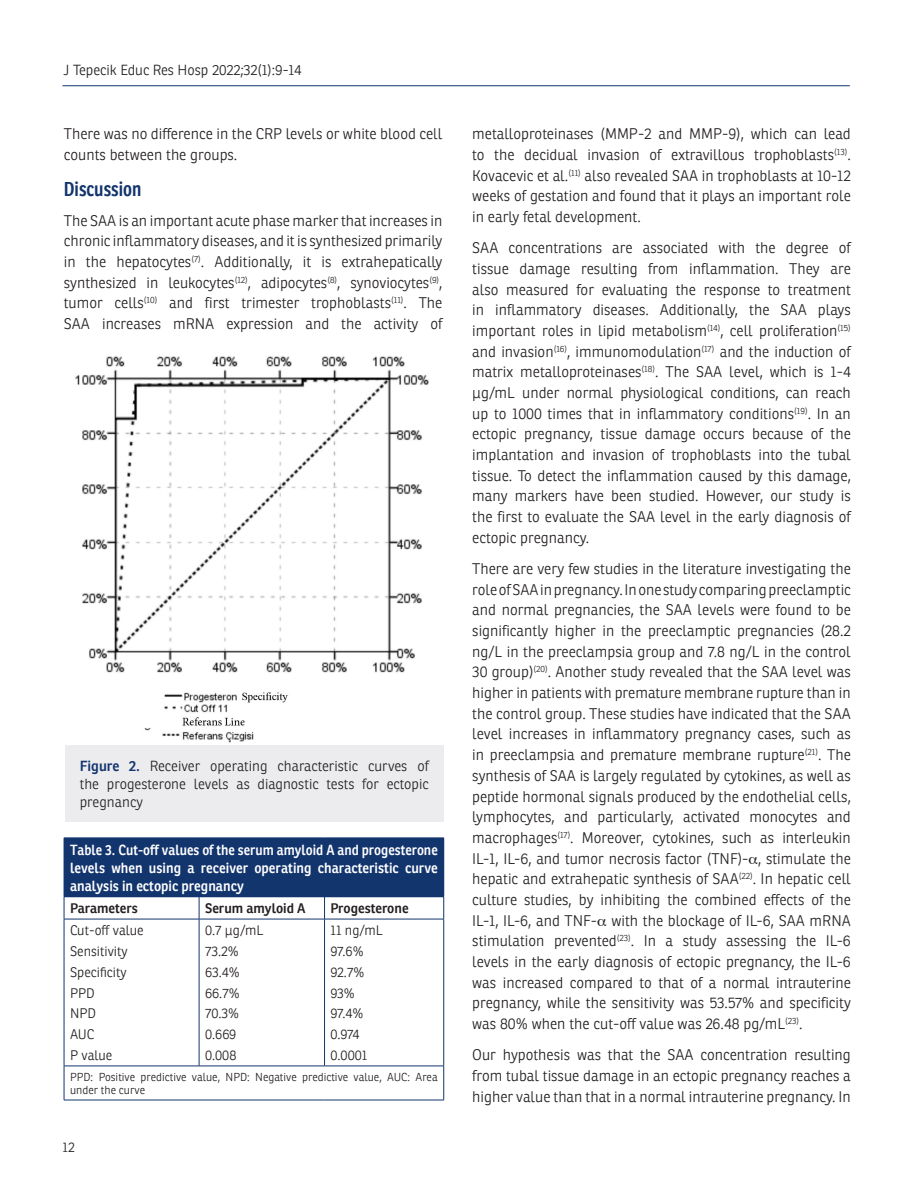
<style>
.page{position:relative;width:915px;height:1191px;background:#fff}
.page>*{position:absolute;margin:0;border:0;box-sizing:border-box;transform-origin:0 0}
.ANA_BASLIK{font:600 19.5px "Ronnia Cond";color:#13356e}
.YAZI{font:300 15px/20.7px "Ronnia";color:#231f20;text-align:justify}
.RESİM-ALTI{font:300 14.25px/18px "Ronnia";color:#231f20;text-align:justify}
.TABLO-BASI{font:600 14.25px/18px "Ronnia";color:#fff;text-align:justify;scale:.92 1}
.t1{font:300 13.5px "Ronnia";color:#231f20}
.TABLO-ARA{font:600 13.5px "Ronnia";color:#231f20}
.TABLO-ALTI{font:300 11.25px/13.5px "Ronnia";color:#231f20}
.s1{font-weight:600;color:#13356e}
</style>
<div class="page">
<hr style="left:62px;top:85px;width:787px;height:1px;background:#13356e">
<div style="left:64px;top:838px;width:379px;height:58px;background:#13356e"></div>
<hr style="left:64px;top:837px;width:135px;height:1px;background:#13356e">
<hr style="left:199px;top:837px;width:125px;height:1px;background:#13356e">
<hr style="left:324px;top:837px;width:120px;height:1px;background:#13356e">
<hr style="left:443px;top:838px;width:1px;height:58px;background:#13356e">
<hr style="left:64px;top:896px;width:135px;height:1px;background:#13356e">
<svg style="left:64px;top:897px;width:1px;height:21px"></svg>
<hr style="left:199px;top:896px;width:125px;height:1px;background:#13356e">
<svg style="left:199px;top:897px;width:1px;height:21px"></svg>
<hr style="left:324px;top:896px;width:120px;height:1px;background:#13356e">
<svg style="left:324px;top:897px;width:1px;height:21px"></svg>
<svg style="left:443px;top:897px;width:1px;height:21px"></svg>
<hr style="left:64px;top:918px;width:135px;height:1px;background:#13356e">
<hr style="left:64px;top:919px;width:1px;height:146px;background:#13356e">
<hr style="left:199px;top:918px;width:125px;height:1px;background:#13356e">
<hr style="left:199px;top:919px;width:1px;height:146px;background:#13356e">
<hr style="left:324px;top:918px;width:120px;height:1px;background:#13356e">
<hr style="left:324px;top:919px;width:1px;height:146px;background:#13356e">
<hr style="left:443px;top:919px;width:1px;height:146px;background:#13356e">
<hr style="left:64px;top:1065px;width:135px;height:1px;background:#13356e">
<hr style="left:64px;top:1066px;width:1px;height:33px;background:#13356e">
<hr style="left:199px;top:1065px;width:125px;height:1px;background:#13356e">
<hr style="left:324px;top:1065px;width:120px;height:1px;background:#13356e">
<hr style="left:443px;top:1066px;width:1px;height:33px;background:#13356e">
<hr style="left:64px;top:1099px;width:135px;height:1px;background:#13356e">
<hr style="left:199px;top:1099px;width:125px;height:1px;background:#13356e">
<hr style="left:324px;top:1099px;width:120px;height:1px;background:#13356e">
<img style="left:75px;top:356px;width:354px;height:387px">
<div style="left:65px;top:745px;width:378px;height:77px;background:#ececee"></div>
<p class="RESİM-ALTI" style="left:64px;top:61px;width:239px">J Tepecik Educ Res Hosp 2022;32(1):9-14</p>
<p class="YAZI" style="left:64px;top:123px;width:380px">There was no difference in the CRP levels or white blood cell counts between the groups.</p>
<p class="ANA_BASLIK" style="left:64px;top:177px;width:79px">Discussion</p>
<p class="YAZI" style="left:64px;top:210px;width:380px">The SAA is an important acute phase marker that increases in chronic inflammatory diseases, and it is synthesized primarily in the hepatocytes<sup>(7)</sup>. Additionally, it is extrahepatically synthesized in leukocytes<sup>(12)</sup>, adipocytes<sup>(8)</sup>, synoviocytes<sup>(9)</sup>, tumor cells<sup>(10)</sup> and first trimester trophoblasts<sup>(11)</sup>. The SAA increases mRNA expression and the activity of</p>
<p class="RESİM-ALTI" style="left:80px;top:757px;width:350px"><span class="s1">Figure 2.</span> Receiver operating characteristic curves of the progesterone levels as diagnostic tests for ectopic pregnancy</p>
<p class="TABLO-BASI" style="left:70px;top:840px;width:401px">Table 3. Cut-off values of the serum amyloid A and progesterone levels when using a receiver operating characteristic curve analysis in ectopic pregnancy</p>
<p class="TABLO-ARA" style="left:70px;top:900px;width:69px">Parameters</p>
<p class="TABLO-ARA" style="left:205px;top:900px;width:102px">Serum amyloid A</p>
<p class="TABLO-ARA" style="left:330px;top:900px;width:80px">Progesterone</p>
<p class="t1" style="left:70px;top:922px;width:75px">Cut-off value</p>
<p class="t1" style="left:70px;top:943px;width:59px">Sensitivity</p>
<p class="t1" style="left:70px;top:964px;width:58px">Specificity</p>
<p class="t1" style="left:70px;top:984px;width:26px">PPD</p>
<p class="t1" style="left:70px;top:1005px;width:27px">NPD</p>
<p class="t1" style="left:70px;top:1026px;width:26px">AUC</p>
<p class="t1" style="left:70px;top:1047px;width:44px">P value</p>
<p class="t1" style="left:330px;top:922px;width:54px">11 ng/mL</p>
<p class="t1" style="left:330px;top:943px;width:35px">97.6%</p>
<p class="t1" style="left:330px;top:964px;width:35px">92.7%</p>
<p class="t1" style="left:330px;top:984px;width:26px">93%</p>
<p class="t1" style="left:330px;top:1005px;width:35px">97.4%</p>
<p class="t1" style="left:330px;top:1026px;width:31px">0.974</p>
<p class="t1" style="left:330px;top:1047px;width:38px">0.0001</p>
<p class="TABLO-ALTI" style="left:70px;top:1069px;width:369px">PPD: Positive predictive value, NPD: Negative predictive value, AUC: Area under the curve</p>
<p class="t1" style="left:205px;top:922px;width:60px">0.7 μg/mL</p>
<p class="t1" style="left:205px;top:943px;width:35px">73.2%</p>
<p class="t1" style="left:205px;top:964px;width:36px">63.4%</p>
<p class="t1" style="left:205px;top:984px;width:36px">66.7%</p>
<p class="t1" style="left:205px;top:1005px;width:36px">70.3%</p>
<p class="t1" style="left:205px;top:1026px;width:33px">0.669</p>
<p class="t1" style="left:205px;top:1047px;width:33px">0.008</p>
<p class="t1" style="left:62px;top:1139px;width:14px">12</p>
<p class="YAZI" style="left:472px;top:123px;width:380px">metalloproteinases (MMP-2 and MMP-9), which can lead to the decidual invasion of extravillous trophoblasts<sup>(13)</sup>.<br>Kovacevic et al.<sup>(11)</sup> also revealed SAA in trophoblasts at 10-12 weeks of gestation and found that it plays an important role in early fetal development.</p>
<p class="YAZI" style="left:472px;top:237px;width:380px">SAA concentrations are associated with the degree of tissue damage resulting from inflammation. They are also measured for evaluating the response to treatment in inflammatory diseases. Additionally, the SAA plays important roles in lipid metabolism<sup>(14)</sup>, cell proliferation<sup>(15) </sup>and invasion<sup>(16)</sup>, immunomodulation<sup>(17)</sup> and the induction of matrix metalloproteinases<sup>(18)</sup>. The SAA level, which is 1-4 μg/mL under normal physiological conditions, can reach up to 1000 times that in inflammatory conditions<sup>(19)</sup>. In an ectopic pregnancy, tissue damage occurs because of the implantation and invasion of trophoblasts into the tubal tissue. To detect the inflammation caused by this damage, many markers have been studied. However, our study is the first to evaluate the SAA level in the early diagnosis of ectopic pregnancy.</p>
<p class="YAZI" style="left:472px;top:558px;width:380px">There are very few studies in the literature investigating the role of SAA in pregnancy. In one study comparing preeclamptic and normal pregnancies, the SAA levels were found to be significantly higher in the preeclamptic pregnancies (28.2 ng/L in the preeclampsia group and 7.8 ng/L in the control 30 group)<sup>(20)</sup>. Another study revealed that the SAA level was higher in patients with premature membrane rupture than in the control group. These studies have indicated that the SAA level increases in inflammatory pregnancy cases, such as in preeclampsia and premature membrane rupture<sup>(21)</sup>. The synthesis of SAA is largely regulated by cytokines, as well as peptide hormonal signals produced by the endothelial cells, lymphocytes, and particularly, activated monocytes and macrophages<sup>(17)</sup>. Moreover, cytokines, such as interleukin IL-1, IL-6, and tumor necrosis factor (TNF)- , stimulate the hepatic and extrahepatic synthesis of SAA<sup>(22)</sup>. In hepatic cell culture studies, by inhibiting the combined effects of the IL-1, IL-6, and TNF- with the blockage of IL-6, SAA mRNA stimulation prevented<sup>(23)</sup>. In a study assessing the IL-6 levels in the early diagnosis of ectopic pregnancy, the IL-6 was increased compared to that of a normal intrauterine pregnancy, while the sensitivity was 53.57% and specificity was 80% when the cut-off value was 26.48 pg/mL<sup>(23)</sup>.</p>
<p class="YAZI" style="left:472px;top:1044px;width:380px">Our hypothesis was that the SAA concentration resulting from tubal tissue damage in an ectopic pregnancy reaches a higher value than that in a normal intrauterine pregnancy. In</p>
</div>
